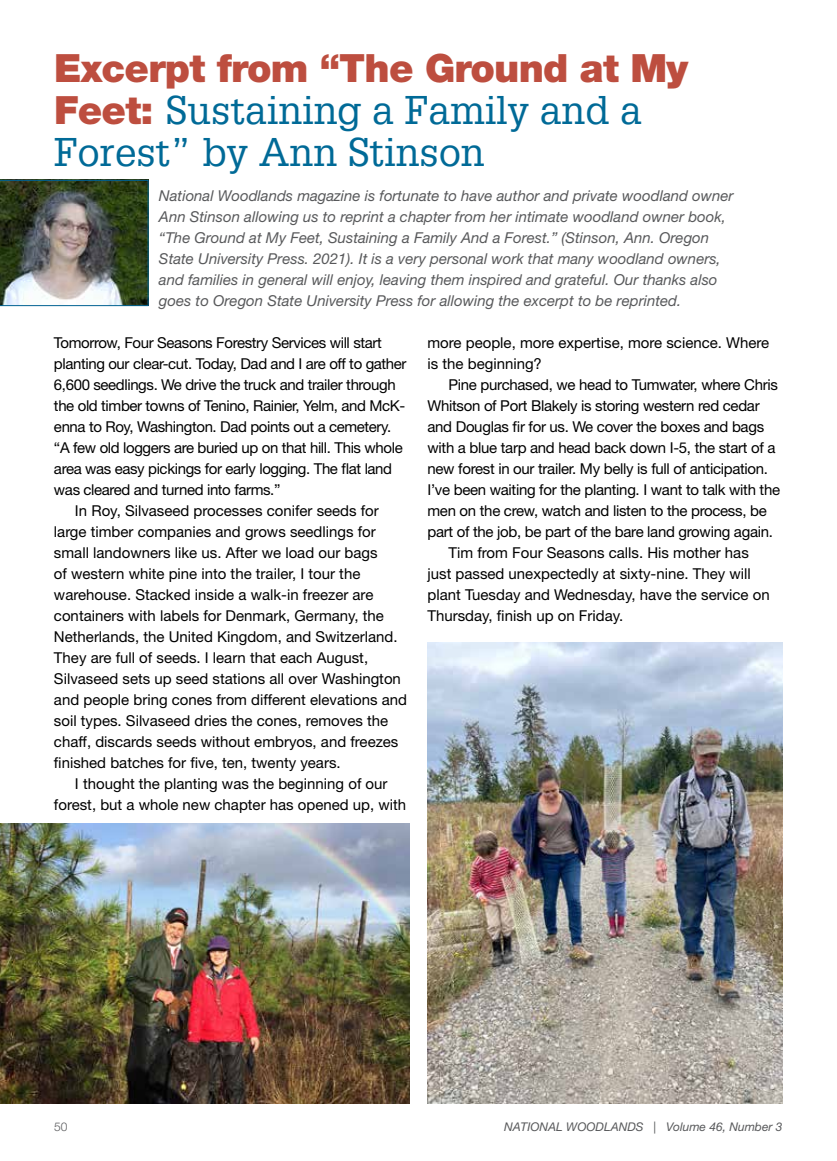
<style>
.page{position:relative;width:837px;height:1161px;background:#fff}
.page>*{position:absolute;margin:0;border:0;box-sizing:border-box;transform-origin:0 0}
.t1{font:39px/42px "Glypha LT Pro";color:#006a97}
.t2{font:900 39px "Helvetica Neue LT Std";letter-spacing:-.02em;color:#bd4e3f}
.t3{font:15px/21px "Helvetica Neue LT Std";color:#000}
.t4{font:italic 15px/21px "Helvetica Neue LT Std";color:#58595b}
.t5{font:15px "Helvetica Neue LT Std";letter-spacing:-.02em;color:#000}
.t6{font:15px "Helvetica Neue LT Std";letter-spacing:-.025em;color:#000}
.t7{font:italic 12px "Helvetica Neue LT Std";color:#58595b}
.t8{font:300 12px "Helvetica Neue LT Std";color:#58595b}
.s1{font-family:"Helvetica Neue LT Std";font-weight:900;color:#bd4e3f}
</style>
<div class="page">
<img style="left:0;top:180px;width:148px;height:126px">
<img style="left:0;top:824px;width:409px;height:280px">
<img style="left:427px;top:642px;width:356px;height:462px">
<h1 class="t2" style="left:54px;top:45px;width:636px">Excerpt from “The Ground at My</h1>
<h1 class="t1" style="left:54px;top:88px;width:589px"><span class="s1">Feet:</span> Sustaining a Family and a<br>Forest” by Ann Stinson</h1>
<p class="t4" style="left:159px;top:185px;width:576px">National Woodlands magazine is fortunate to have author and private woodland owner Ann Stinson allowing us to reprint a chapter from her intimate woodland owner book, “The Ground at My Feet, Sustaining a Family And a Forest.” (Stinson, Ann. Oregon State University Press. 2021). It is a very personal work that many woodland owners, and families in general will enjoy, leaving them inspired and grateful. Our thanks also goes to Oregon State University Press for allowing the excerpt to be reprinted.</p>
<p class="t6" style="left:54px;top:334px;width:329px">Tomorrow, Four Seasons Forestry Services will start</p>
<p class="t6" style="left:54px;top:355px;width:354px">planting our clear-cut. Today, Dad and I are off to gather</p>
<p class="t6" style="left:54px;top:376px;width:343px">6,600 seedlings. We drive the truck and trailer through</p>
<p class="t6" style="left:54px;top:397px;width:353px">the old timber towns of Tenino, Rainier, Yelm, and McK-</p>
<p class="t6" style="left:54px;top:418px;width:339px">enna to Roy, Washington. Dad points out a cemetery.</p>
<p class="t6" style="left:54px;top:439px;width:350px">“A few old loggers are buried up on that hill. This whole</p>
<p class="t6" style="left:54px;top:460px;width:340px">area was easy pickings for early logging. The flat land</p>
<p class="t6" style="left:54px;top:481px;width:228px">was cleared and turned into farms.”</p>
<p class="t3" style="left:75px;top:500px;width:305px">In Roy, Silvaseed processes conifer seeds for</p>
<p class="t3" style="left:54px;top:521px;width:323px">large timber companies and grows seedlings for</p>
<p class="t3" style="left:54px;top:542px;width:325px">small landowners like us. After we load our bags</p>
<p class="t3" style="left:54px;top:563px;width:308px">of western white pine into the trailer, I tour the</p>
<p class="t3" style="left:54px;top:584px;width:321px">warehouse. Stacked inside a walk-in freezer are</p>
<p class="t3" style="left:54px;top:605px;width:332px">containers with labels for Denmark, Germany, the</p>
<p class="t3" style="left:54px;top:626px;width:345px">Netherlands, the United Kingdom, and Switzerland.</p>
<p class="t3" style="left:54px;top:647px;width:316px">They are full of seeds. I learn that each August,</p>
<p class="t3" style="left:54px;top:668px;width:348px">Silvaseed sets up seed stations all over Washington</p>
<p class="t3" style="left:54px;top:689px;width:355px">and people bring cones from different elevations and</p>
<p class="t3" style="left:54px;top:710px;width:336px">soil types. Silvaseed dries the cones, removes the</p>
<p class="t3" style="left:54px;top:731px;width:346px">chaff, discards seeds without embryos, and freezes</p>
<p class="t3" style="left:54px;top:752px;width:288px">finished batches for five, ten, twenty years.</p>
<p class="t3" style="left:75px;top:773px;width:314px">I thought the planting was the beginning of our</p>
<p class="t3" style="left:54px;top:794px;width:354px">forest, but a whole new chapter has opened up, with</p>
<p class="t3" style="left:427px;top:332px;width:343px">more people, more expertise, more science. Where is the beginning?</p>
<p class="t5" style="left:448px;top:376px;width:331px">Pine purchased, we head to Tumwater, where Chris</p>
<p class="t5" style="left:427px;top:397px;width:334px">Whitson of Port Blakely is storing western red cedar</p>
<p class="t5" style="left:427px;top:418px;width:338px">and Douglas fir for us. We cover the boxes and bags</p>
<p class="t5" style="left:427px;top:439px;width:350px">with a blue tarp and head back down I-5, the start of a</p>
<p class="t5" style="left:427px;top:460px;width:342px">new forest in our trailer. My belly is full of anticipation.</p>
<p class="t5" style="left:427px;top:481px;width:354px">I’ve been waiting for the planting. I want to talk with the</p>
<p class="t5" style="left:427px;top:502px;width:341px">men on the crew, watch and listen to the process, be</p>
<p class="t5" style="left:427px;top:523px;width:347px">part of the job, be part of the bare land growing again.</p>
<p class="t3" style="left:448px;top:542px;width:302px">Tim from Four Seasons calls. His mother has</p>
<p class="t3" style="left:427px;top:563px;width:325px">just passed unexpectedly at sixty-nine. They will</p>
<p class="t3" style="left:427px;top:584px;width:344px">plant Tuesday and Wednesday, have the service on</p>
<p class="t3" style="left:427px;top:605px;width:197px">Thursday, finish up on Friday.</p>
<p class="t8" style="left:54px;top:1119px;width:15px">50</p>
<p class="t7" style="left:504px;top:1119px;width:280px">NATIONAL WOODLANDS | Volume 46, Number 3</p>
</div>
